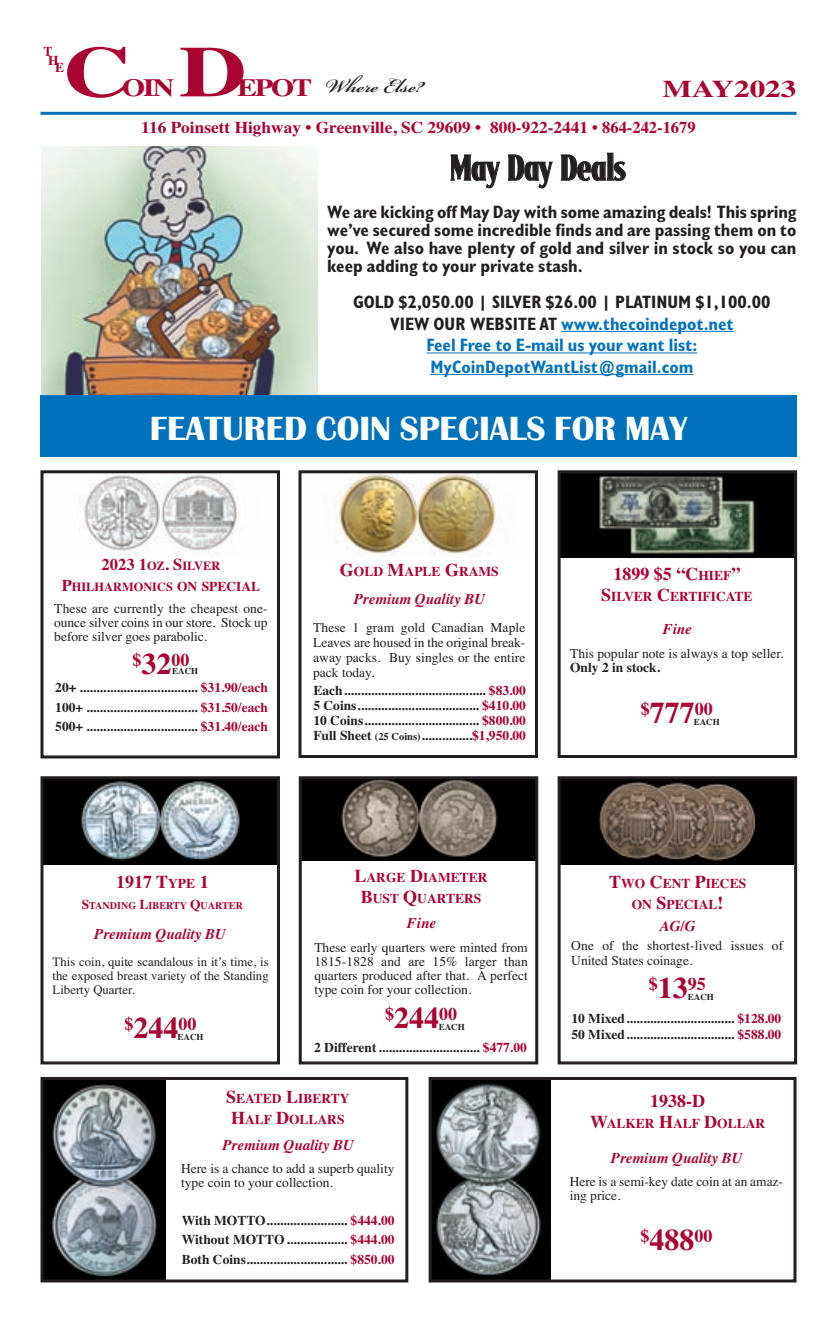
<style>
.page{position:relative;width:837px;height:1323px;background:#fff}
.page>*{position:absolute;margin:0;border:0;box-sizing:border-box;transform-origin:0 0}
.t1{font:700 72px "Times";color:#a90332;scale:1.3 1}
.t2{font:36px "LHF Signmaker";color:#231f20}
.t3{font:33px "Scotsdale";color:#fff}
.t4{font:700 30px "Bickham Script Std";color:#231f20}
.t5{font:700 24.75px "Times";letter-spacing:-.065em;color:#a90332;scale:1.2 1}
.t6{font:700 24px "Times";color:#a90332;scale:1.3 1}
.t7{font:700 condensed 18px/18px "Gill Sans";color:#231f20;text-align:justify}
.t8{font:700 condensed 18px/21.6px "Gill Sans";color:#0072bc;text-align:center}
.t9{font:700 18px "Times";color:#a90332}
.t10{font:700 16.5px "Times";color:#a90332;scale:1.05 1}
.t11{font:700 16.5px "Times";color:#a90332}
.t12{font:italic 700 15px "Times";color:#a90332}
.t13{font:700 13.5px/19.5px "Times";color:#231f20;text-align:justify}
.t14{font:13.5px/14.2px "Times";color:#231f20;text-align:justify}
.t15{font:700 13.5px/21px "Times";color:#a90332;text-align:center}
.t16{font:12.75px/14.2px "Times";color:#231f20}
.t17{font:700 12.3px "Times";color:#a90332}
.t18{font:700 10.2px "Times";color:#a90332}
.t19{font:700 9px "Times";color:#231f20}
.s1{color:#231f20}
.s2{font-size:12.3px}
.s3{font-size:16.5px}
.s4{font-size:13.5px}
.s5{font-size:30px}
.s6{color:#a90332}
.s7{font-size:18px}
.s8{font-size:10.5px}
</style>
<div class="page">
<img style="left:44px;top:1081px;width:122px;height:197px">
<div style="left:40px;top:1077px;width:368px;height:205px;border:3px solid #231f20"></div>
<hr style="left:40px;top:112px;width:756px;height:3px;background:#0072bc">
<hr style="left:561px;top:331px;width:173px;height:1px;background:#0072bc">
<hr style="left:427px;top:353px;width:270px;height:1px;background:#0072bc">
<hr style="left:430px;top:374px;width:263px;height:1px;background:#0072bc">
<img style="left:41px;top:146px;width:276px;height:249px">
<div style="left:40px;top:395px;width:757px;height:62px;background:#0072bc"></div>
<img style="left:79px;top:474px;width:163px;height:81px">
<div style="left:40px;top:470px;width:240px;height:288px;border:3px solid #231f20"></div>
<img style="left:335px;top:474px;width:167px;height:81px">
<div style="left:298px;top:470px;width:240px;height:288px;border:3px solid #231f20"></div>
<img style="left:433px;top:1081px;width:118px;height:197px">
<div style="left:429px;top:1077px;width:367px;height:205px;border:3px solid #231f20"></div>
<img style="left:303px;top:780px;width:231px;height:80px">
<div style="left:299px;top:776px;width:239px;height:288px;border:3px solid #231f20"></div>
<img style="left:562px;top:474px;width:231px;height:83px">
<div style="left:558px;top:470px;width:239px;height:288px;border:3px solid #231f20"></div>
<img style="left:562px;top:780px;width:231px;height:84px">
<div style="left:558px;top:776px;width:239px;height:288px;border:3px solid #231f20"></div>
<img style="left:44px;top:780px;width:232px;height:84px">
<div style="left:40px;top:776px;width:240px;height:288px;border:3px solid #231f20"></div>
<p class="t15" style="left:44px;top:40px;width:11px">T</p>
<p class="t15" style="left:48px;top:49px;width:12px">H</p>
<p class="t15" style="left:55px;top:57px;width:11px">E</p>
<h1 class="t1" style="left:64px;top:29px;width:53px">C</h1>
<h1 class="t1" style="left:179px;top:29px;width:53px">D</h1>
<h3 class="t5" style="left:122px;top:73px;width:45px">OIN</h3>
<h3 class="t5" style="left:237px;top:73px;width:64px">EPOT</h3>
<h3 class="t4" style="left:325px;top:64px;width:100px">Where Else?</h3>
<h3 class="t6" style="left:662px;top:74px;width:105px">MAY2023</h3>
<p class="t10" style="left:141px;top:118px;width:529px">116 Poinsett Highway • Greenville, SC 29609 • 800-922-2441 • 864-242-1679</p>
<h2 class="t2" style="left:450px;top:156px;width:177px">May Day Deals</h2>
<h3 class="t7" style="left:327px;top:203px;width:471px">We are kicking off May Day with some amazing deals! This spring we’ve secured some incredible finds and are passing them on to you. We also have plenty of gold and silver in stock so you can keep adding to your private stash.</h3>
<h3 class="t8" style="left:353px;top:291px;width:419px"><span class="s1">GOLD $2,050.00 | SILVER $26.00 | PLATINUM $1,100.00<br>VIEW OUR WEBSITE AT</span> www.thecoindepot.net<br>Feel Free to E-mail us your want list:<br>MyCoinDepotWantList@gmail.com</h3>
<h3 class="t3" style="left:150px;top:411px;width:539px">FEATURED COIN SPECIALS FOR MAY</h3>
<p class="t11" style="left:102px;top:555px;width:120px">2023 1<span class="s2">OZ</span>. S<span class="s2">ILVER</span></p>
<p class="t17" style="left:62px;top:580px;width:200px"><span class="s3">P</span>HILHARMONICS <span class="s4">ON SPECIAL</span></p>
<p class="t14" style="left:54px;top:601px;width:215px">These are currently the cheapest one&shy;ounce silver coins in our store. Stock up before silver goes parabolic.</p>
<h3 class="t9" style="left:133px;top:649px;width:58px">$<span class="s5">32</span>00</h3>
<p class="t13" style="left:55px;top:678px;width:214px">20+ ................................... <span class="s6">$31.90/each </span>100+ ................................. <span class="s6">$31.50/each </span>500+ ................................. <span class="s6">$31.40/each</span></p>
<p class="t19" style="left:172px;top:666px;width:28px">EACH</p>
<p class="t15" style="left:340px;top:561px;width:160px"><span class="s7">G</span>OLD <span class="s7">M</span>APLE <span class="s7">G</span>RAMS</p>
<p class="t12" style="left:354px;top:590px;width:133px">Premium Quality BU</p>
<p class="t14" style="left:313px;top:619px;width:214px;line-height:15px">These 1 gram gold Canadian Maple Leaves are housed in the original break&shy;away packs. Buy singles or the entire pack today.</p>
<p class="t13" style="left:313px;top:683px;width:214px;line-height:15px">Each.......................................... <span class="s6">$83.00<br></span>5 Coins.................................... <span class="s6">$410.00<br></span>10 Coins.................................. <span class="s6">$800.00<br></span>Full Sheet <span class="s8">(25 Coins)</span>...............<span class="s6">$1,950.00</span></p>
<h3 class="t9" style="left:613px;top:563px;width:129px">1899 $5 “C<span class="s4">HIEF</span>”</h3>
<p class="t15" style="left:601px;top:585px;width:153px"><span class="s7">S</span>ILVER <span class="s7">C</span>ERTIFICATE</p>
<p class="t12" style="left:663px;top:620px;width:31px">Fine</p>
<p class="t14" style="left:570px;top:646px;width:215px">This popular note is always a top seller.</p>
<p class="t13" style="left:570px;top:658px;width:92px">Only 2 in stock.</p>
<h3 class="t9" style="left:641px;top:698px;width:74px">$<span class="s5">777</span>00</h3>
<p class="t19" style="left:694px;top:717px;width:28px">EACH</p>
<p class="t15" style="left:355px;top:867px;width:135px"><span class="s7">L</span>ARGE <span class="s7">D</span>IAMETER<br><span class="s7">B</span>UST <span class="s7">Q</span>UARTERS</p>
<h3 class="t9" style="left:116px;top:871px;width:94px">1917 T<span class="s4">YPE</span> 1</h3>
<p class="t18" style="left:82px;top:899px;width:163px"><span class="s4">S</span>TANDING <span class="s4">L</span>IBERTY <span class="s4">Q</span>UARTER</p>
<p class="t15" style="left:609px;top:873px;width:139px"><span class="s7">T</span>WO <span class="s7">C</span>ENT <span class="s7">P</span>IECES<br>ON <span class="s7">S</span>PECIAL<span class="s7">!</span></p>
<p class="t12" style="left:660px;top:917px;width:37px">AG/G</p>
<p class="t12" style="left:407px;top:914px;width:31px">Fine</p>
<p class="t12" style="left:94px;top:925px;width:133px">Premium Quality BU</p>
<p class="t14" style="left:571px;top:938px;width:214px">One of the shortest-lived issues of</p>
<p class="t14" style="left:314px;top:940px;width:215px">These early quarters were minted from 1815-1828 and are 15% larger than quarters produced after that. A perfect type coin for your collection.</p>
<p class="t16" style="left:53px;top:954px;width:218px">This coin, quite scandalous in it’s time, is</p>
<p class="t14" style="left:571px;top:953px;width:123px">United States coinage.</p>
<p class="t16" style="left:53px;top:968px;width:218px">the exposed breast variety of the Standing<br>Liberty Quarter.</p>
<h3 class="t9" style="left:649px;top:973px;width:58px">$<span class="s5">13</span>95</h3>
<p class="t19" style="left:688px;top:991px;width:28px">EACH</p>
<p class="t13" style="left:571px;top:1010px;width:212px;line-height:16.5px">10 Mixed................................ <span class="s6">$128.00<br></span>50 Mixed................................ <span class="s6">$588.00</span></p>
<h3 class="t9" style="left:385px;top:1004px;width:74px">$<span class="s5">244</span>00</h3>
<h3 class="t9" style="left:124px;top:1014px;width:73px">$<span class="s5">244</span>00</h3>
<p class="t19" style="left:439px;top:1021px;width:28px">EACH</p>
<p class="t19" style="left:178px;top:1031px;width:28px">EACH</p>
<p class="t13" style="left:314px;top:1037px;width:214px">2 Different .............................. <span class="s6">$477.00</span></p>
<p class="t15" style="left:226px;top:1088px;width:125px"><span class="s7">S</span>EATED <span class="s7">L</span>IBERTY<br><span class="s7">H</span>ALF <span class="s7">D</span>OLLARS</p>
<p class="t12" style="left:222px;top:1136px;width:133px">Premium Quality BU</p>
<p class="t14" style="left:181px;top:1161px;width:215px">Here is a chance to add a superb quality type coin to your collection.</p>
<p class="t13" style="left:182px;top:1210px;width:214px">With MOTTO ........................ <span class="s6">$444.00<br></span>Without MOTTO .................. <span class="s6">$444.00<br></span>Both Coins.............................. <span class="s6">$850.00</span></p>
<h3 class="t9" style="left:650px;top:1090px;width:56px">1938-D</h3>
<p class="t15" style="left:590px;top:1112px;width:177px"><span class="s7">W</span>ALKER <span class="s7">H</span>ALF <span class="s7">D</span>OLLAR</p>
<p class="t12" style="left:611px;top:1149px;width:133px">Premium Quality BU</p>
<p class="t14" style="left:570px;top:1174px;width:215px">Here is a semi-key date coin at an amaz&shy;ing price.</p>
<h3 class="t9" style="left:640px;top:1226px;width:74px">$<span class="s5">488</span>00</h3>
</div>
